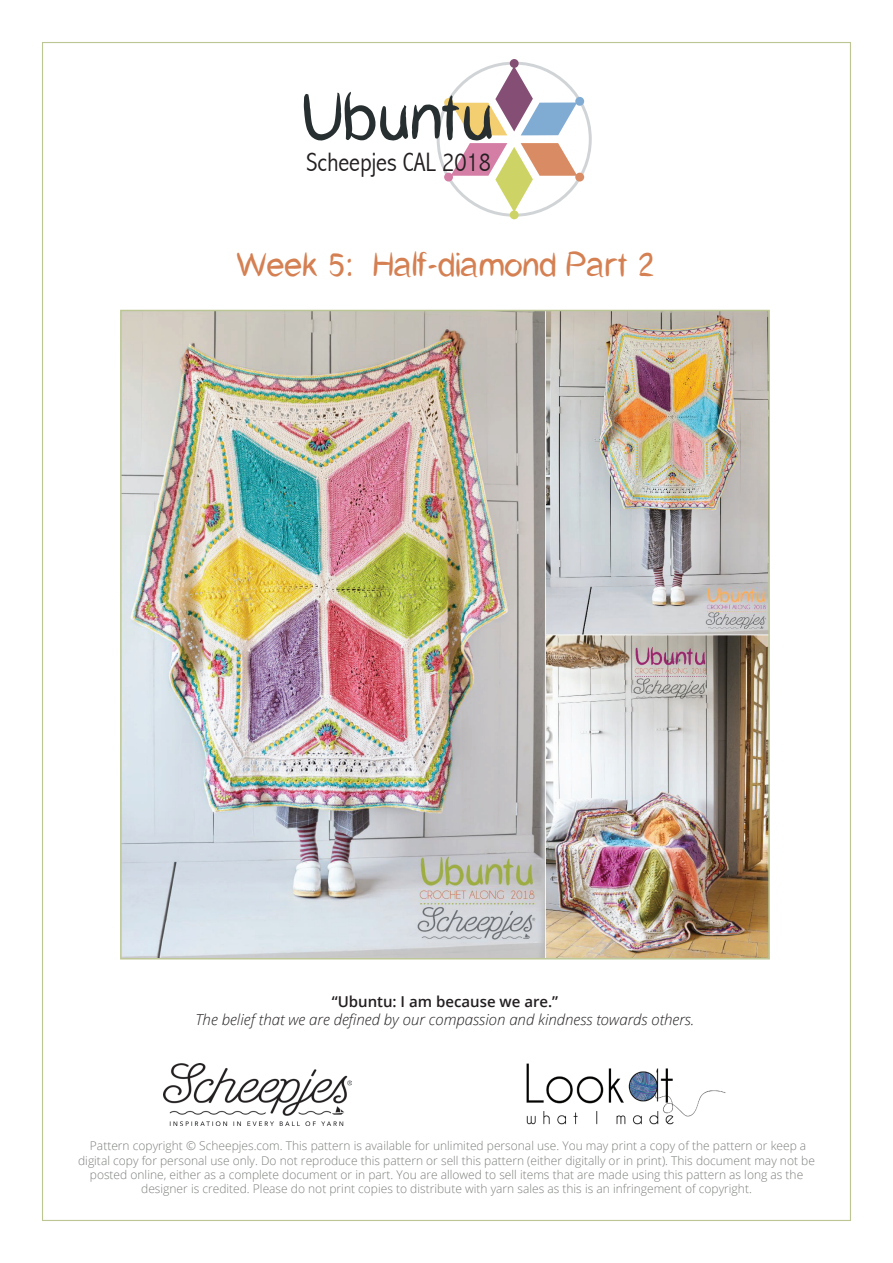
<style>
.page{position:relative;width:893px;height:1263px;background:#fff}
.page>*{position:absolute;margin:0;border:0;box-sizing:border-box;transform-origin:0 0}
.t1{font:64.35px "Cat Cafe";color:#282f30}
.t2{font:33px "Cat Cafe";color:#d58052}
.t3{font:300 condensed 26.7px "Abadi";color:#231f20}
.t4{font:italic 300 15px "Open Sans";color:#231f20}
.t5{font:600 15px "Open Sans";color:#231f20}
.t6{font:300 12px/14.4px "Open Sans";color:#7c807b;text-align:center}
</style>
<div class="page">
<svg style="left:451px;top:66px;width:126px;height:69px"></svg>
<svg style="left:451px;top:143px;width:126px;height:69px"></svg>
<svg style="left:510px;top:59px;width:9px;height:9px"></svg>
<svg style="left:575px;top:97px;width:9px;height:9px"></svg>
<svg style="left:575px;top:173px;width:9px;height:9px"></svg>
<svg style="left:510px;top:210px;width:9px;height:9px"></svg>
<svg style="left:444px;top:98px;width:9px;height:9px"></svg>
<div style="left:444px;top:173px;width:9px;height:9px;background:#d47ea6;border-radius:50%"></div>
<img style="left:163px;top:1063px;width:189px;height:62px">
<img style="left:526px;top:1063px;width:200px;height:62px">
<img style="left:123px;top:313px;width:644px;height:643px">
<h1 class="t1" style="left:300px;top:82px;width:195px">Ubuntu</h1>
<h3 class="t3" style="left:306px;top:146px;width:186px">Scheepjes CAL 2018</h3>
<h2 class="t2" style="left:236px;top:246px;width:419px">Week 5: Half-diamond Part 2</h2>
<p class="t5" style="left:332px;top:991px;width:228px">“Ubuntu: I am because we are.”</p>
<p class="t4" style="left:195px;top:1009px;width:501px">The belief that we are defined by our compassion and kindness towards others.</p>
<p class="t6" style="left:78px;top:1138px;width:738px">Pattern copyright © Scheepjes.com. This pattern is available for unlimited personal use. You may print a copy of the pattern or keep a digital copy for personal use only. Do not reproduce this pattern or sell this pattern (either digitally or in print). This document may not be posted online, either as a complete document or in part. You are allowed to sell items that are made using this pattern as long as the designer is credited. Please do not print copies to distribute with yarn sales as this is an infringement of copyright.</p>
</div>
